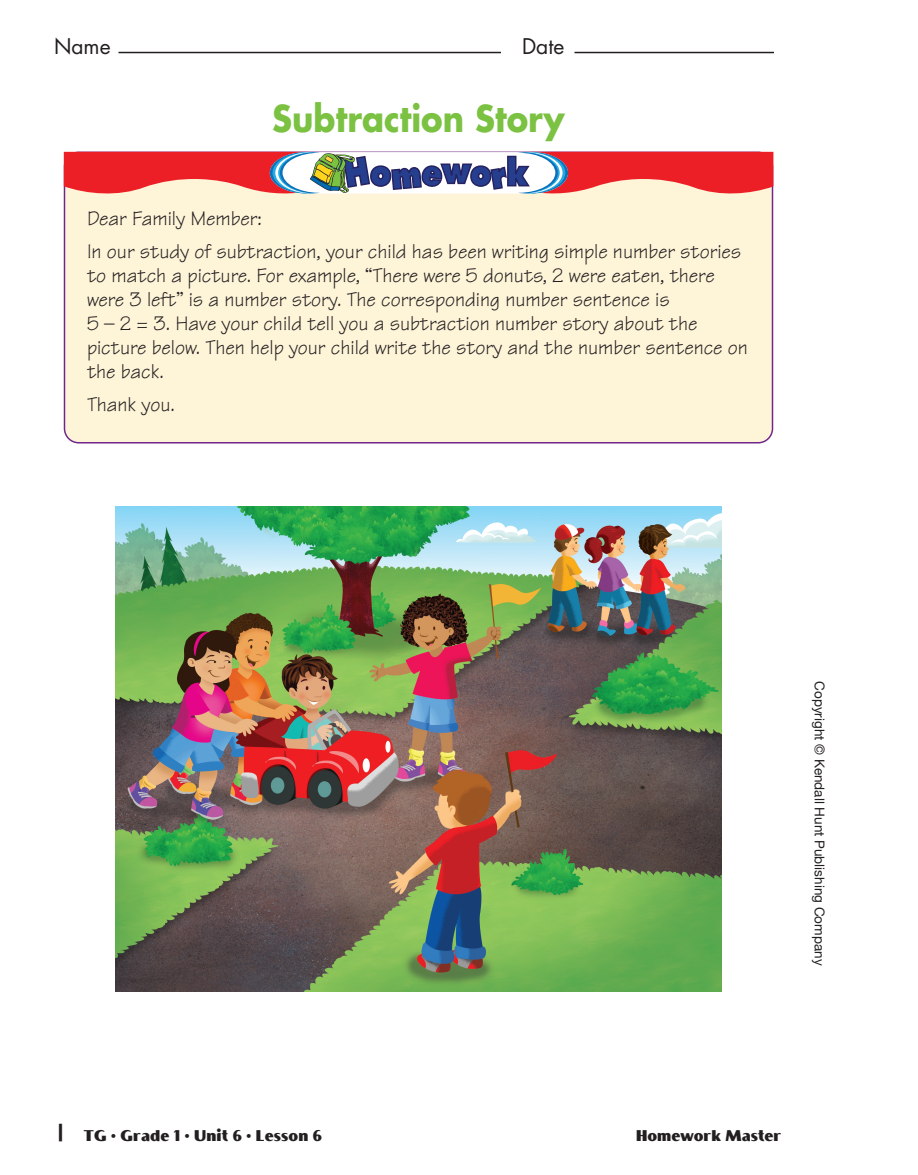
<style>
.page{position:relative;width:918px;height:1175px;background:#fff}
.page>*{position:absolute;margin:0;border:0;box-sizing:border-box;transform-origin:0 0}
.t1{font:700 36px "Futura";color:#7bc142;scale:.9 1}
.t2{font:21px/24px "Tekton";color:#231f20}
.t3{font:21px "Futura";color:#231f20}
.t4{font:16.5px "Boca Raton ICG Solid";color:#231f20}
.t5{font:13.5px "Helvetica Neue";color:#231f20}
.s1{font-family:"PCF Hel";font-weight:700;font-size:24px}
</style>
<div class="page">
<hr style="left:118px;top:52px;width:383px;height:1px;background:#231f20">
<hr style="left:574px;top:52px;width:200px;height:1px;background:#231f20">
<div style="left:64px;top:193px;width:709px;height:250px;background:#fef4d8"></div>
<svg style="left:64px;top:152px;width:709px;height:41px"></svg>
<img style="left:115px;top:506px;width:607px;height:485px">
<p class="t3" style="left:54px;top:37px;width:58px">Name</p>
<p class="t3" style="left:522px;top:37px;width:44px">Date</p>
<p class="t1" style="left:272px;top:102px;width:326px">Subtraction Story</p>
<p class="t2" style="left:87px;top:205px;width:656px;line-height:33px">Dear Family Member:<br>In our study of subtraction, your child has been writing simple number stories</p>
<p class="t2" style="left:87px;top:266px;width:662px">to match a picture. For example, “There were 5 donuts, 2 were eaten, there were 3 left” is a number story. The corresponding number sentence is<br>5 – 2 = 3. Have your child tell you a subtraction number story about the picture below. Then help your child write the story and the number sentence on the back.</p>
<p class="t2" style="left:87px;top:395px;width:89px">Thank you.</p>
<p class="t5" style="left:828px;top:681px;width:286px;rotate:90deg">Copyright © Kendall Hunt Publishing Company</p>
<p class="t4" style="left:54px;top:1125px;width:269px"><span class="s1">1</span> TG • Grade 1 • Unit 6 • Lesson 6</p>
<p class="t4" style="left:636px;top:1125px;width:147px">Homework Master</p>
</div>
